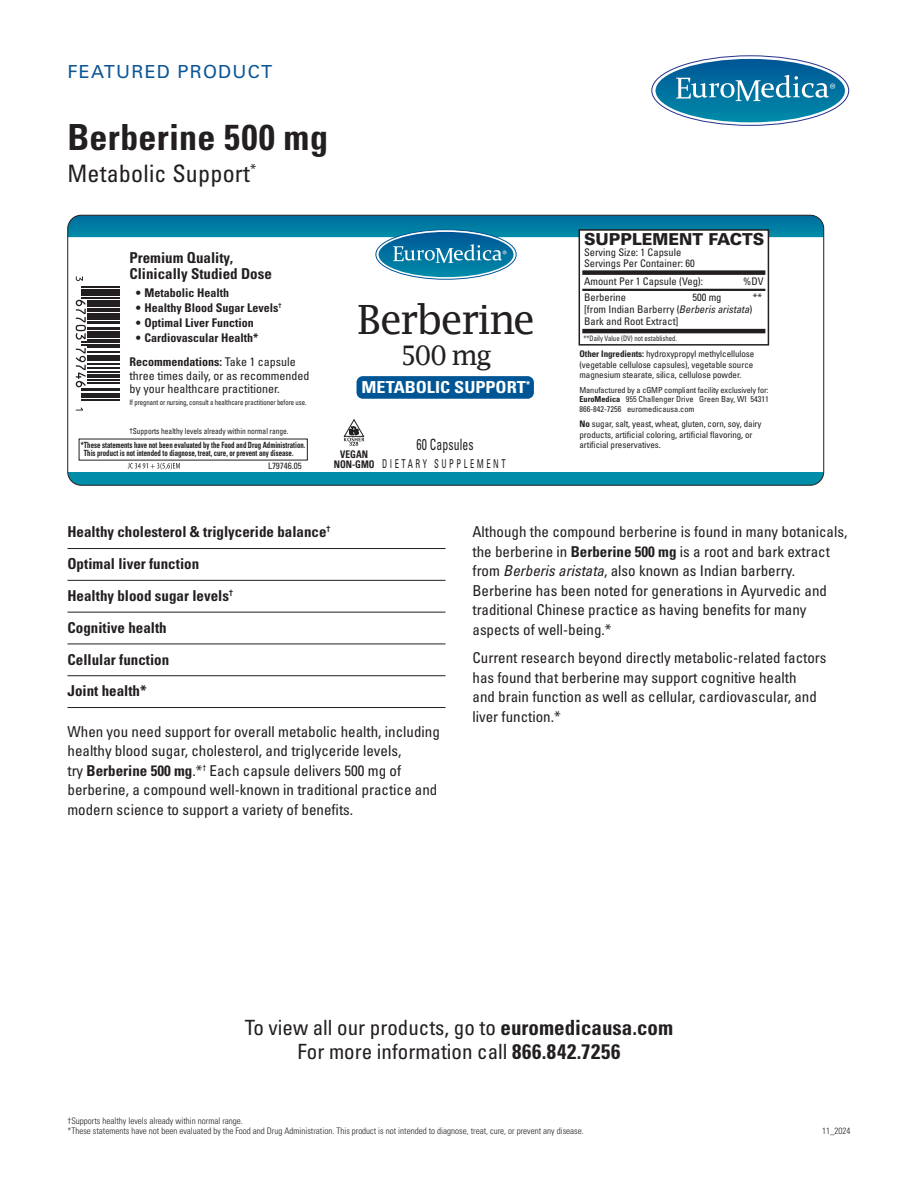
<style>
.page{position:relative;width:918px;height:1188px;background:#fff}
.page>*{position:absolute;margin:0;border:0;box-sizing:border-box;transform-origin:0 0}
.t1{font:40.35px "Lucida Fax";letter-spacing:-.05em;color:#231f20}
.t2{font:700 condensed 36px "Univers LT Pro";letter-spacing:.005em;color:#231f20}
.t3{font:27px "Lucida Fax";color:#231f20}
.SUBHEADER{font:condensed 24px "Univers LT Pro";letter-spacing:.01em;color:#231f20}
.Frontside_Bullets{font:condensed 21px/24px "Univers LT Pro";color:#231f20;text-align:center}
.t4{font:18px "Univers LT Pro 55 Roman";letter-spacing:.07em;color:#0b5696}
.t5{font:700 condensed 16.5px "Univers LT Pro";color:#fff;scale:1.1 1}
.t6{font:900 16.5px "Univers LT Pro 75";color:#231f20}
.t7{font:condensed 15.6px "Univers LT Pro";letter-spacing:.01em;color:#231f20;scale:.75 1}
.Frontside_Bullets-2{font:condensed 15px/19.5px "Univers LT Pro";color:#231f20}
.COPY_WITH_LINES_space__3__after{font:700 condensed 15px/16.5px "Univers LT Pro";color:#231f20}
.t8{font:condensed 12.15px "Univers LT Pro";letter-spacing:.3em;color:#231f20;scale:.7 1}
.t9{font:700 condensed 12px/24px "Univers LT Pro";color:#231f20}
.t10{font:condensed 12px/13.5px "Univers LT Pro";color:#231f20}
.t11{font:10.8px "Constantia";color:#fff}
.t12{font:condensed 10.5px/11.2px "Univers LT Pro";color:#231f20}
.t13{font:700 condensed 10.5px/10.5px "Univers LT Pro";color:#231f20;text-align:center;scale:.9 1}
.t14{font:condensed 9px/10.5px "Univers LT Pro";letter-spacing:-.005em;color:#231f20;text-align:justify}
.DISCLAIMERS{font:300 condensed 9px "Univers LT Pro";color:#231f20}
.t15{font:700 condensed 8.55px/8.6px "Univers LT Pro";color:#231f20;scale:.8 1}
.t16{font:condensed 8.25px/9.8px "Univers LT Pro";color:#231f20;text-align:justify}
.t17{font:condensed 8.25px "Univers LT Pro";color:#231f20;scale:.9 1}
.t18{font:condensed 7.5px "Univers LT Pro";letter-spacing:-.01em;color:#231f20;scale:.9 1}
.s1{font-weight:400}
.s2{font-style:italic}
.s3{font-weight:700}
</style>
<div class="page">
<svg style="left:652px;top:56px;width:197px;height:69px"></svg>
<svg style="left:656px;top:59px;width:189px;height:63px"></svg>
<div style="left:68px;top:472px;width:756px;height:13px;background:#008da8"></div>
<div style="left:579px;top:229px;width:190px;height:117px;border:2px solid #231f20"></div>
<hr style="left:582px;top:329px;width:183px;height:4px;background:#231f20">
<hr style="left:582px;top:289px;width:183px;height:2px;background:#231f20">
<svg style="left:69px;top:215px;width:755px;height:66px"></svg>
<hr style="left:81px;top:287px;width:39px;height:1px;background:#231f20">
<hr style="left:81px;top:289px;width:39px;height:1px;background:#231f20">
<hr style="left:81px;top:292px;width:39px;height:4px;background:#231f20">
<hr style="left:81px;top:298px;width:39px;height:1px;background:#231f20">
<hr style="left:87px;top:300px;width:33px;height:1px;background:#231f20">
<div style="left:87px;top:302px;width:33px;height:5px;background:#231f20"></div>
<hr style="left:87px;top:308px;width:33px;height:4px;background:#231f20">
<hr style="left:87px;top:313px;width:33px;height:2px;background:#231f20">
<hr style="left:87px;top:317px;width:33px;height:3px;background:#231f20">
<hr style="left:87px;top:321px;width:33px;height:3px;background:#231f20">
<hr style="left:87px;top:327px;width:33px;height:3px;background:#231f20">
<hr style="left:87px;top:331px;width:33px;height:1px;background:#231f20">
<svg style="left:76px;top:300px;width:10px;height:40px"></svg>
<div style="left:87px;top:333px;width:33px;height:5px;background:#231f20"></div>
<hr style="left:87px;top:339px;width:33px;height:2px;background:#231f20">
<hr style="left:81px;top:342px;width:39px;height:1px;background:#231f20">
<hr style="left:81px;top:344px;width:39px;height:1px;background:#231f20">
<hr style="left:87px;top:346px;width:33px;height:2px;background:#231f20">
<hr style="left:87px;top:351px;width:33px;height:1px;background:#231f20">
<hr style="left:87px;top:355px;width:33px;height:3px;background:#231f20">
<hr style="left:87px;top:360px;width:33px;height:1px;background:#231f20">
<hr style="left:87px;top:363px;width:33px;height:1px;background:#231f20">
<hr style="left:87px;top:368px;width:33px;height:1px;background:#231f20">
<hr style="left:87px;top:372px;width:33px;height:1px;background:#231f20">
<hr style="left:87px;top:374px;width:33px;height:3px;background:#231f20">
<svg style="left:76px;top:348px;width:10px;height:39px"></svg>
<hr style="left:87px;top:380px;width:33px;height:1px;background:#231f20">
<hr style="left:87px;top:382px;width:33px;height:1px;background:#231f20">
<hr style="left:81px;top:388px;width:39px;height:3px;background:#231f20">
<hr style="left:81px;top:393px;width:39px;height:2px;background:#231f20">
<hr style="left:81px;top:397px;width:39px;height:1px;background:#231f20">
<hr style="left:81px;top:399px;width:39px;height:1px;background:#231f20">
<svg style="left:76px;top:408px;width:7px;height:3px"></svg>
<div style="left:357px;top:376px;width:177px;height:23px;background:#005595;border-radius:6px"></div>
<svg style="left:128px;top:463px;width:52px;height:6px"></svg>
<svg style="left:344px;top:419px;width:21px;height:27px"></svg>
<hr style="left:68px;top:548px;width:378px;height:1px;background:#231f20">
<hr style="left:68px;top:580px;width:378px;height:1px;background:#231f20">
<hr style="left:68px;top:612px;width:378px;height:1px;background:#231f20">
<hr style="left:68px;top:644px;width:378px;height:1px;background:#231f20">
<hr style="left:68px;top:675px;width:378px;height:1px;background:#231f20">
<hr style="left:68px;top:707px;width:378px;height:1px;background:#231f20">
<p class="t4" style="left:68px;top:59px;width:206px">FEATURED PRODUCT</p>
<p class="t2" style="left:67px;top:115px;width:262px">Berberine 500 mg</p>
<p class="SUBHEADER" style="left:67px;top:158px;width:190px">Metabolic Support<sup>*</sup></p>
<p class="COPY_WITH_LINES_space__3__after" style="left:129px;top:249px;width:144px">Premium Quality,<br>Clinically Studied Dose</p>
<p class="t9" style="left:136px;top:281px;width:95px">• Metabolic Health</p>
<p class="t9" style="left:136px;top:296px;width:147px">• Healthy Blood Sugar Levels<sup>†</sup></p>
<p class="t9" style="left:136px;top:311px;width:119px">• Optimal Liver Function</p>
<p class="t9" style="left:129px;top:326px;width:168px;text-indent:6px">• Cardiovascular Health*<br>Recommendations: <span class="s1">Take 1 capsule</span></p>
<p class="t10" style="left:129px;top:368px;width:182px">three times daily, or as recommended by your healthcare practitioner.</p>
<p class="t18" style="left:129px;top:398px;width:198px">If pregnant or nursing, consult a healthcare practitioner before use.</p>
<p class="t17" style="left:129px;top:426px;width:178px">†Supports healthy levels already within normal range.</p>
<p class="t15" style="left:84px;top:440px;width:278px;text-indent:-3px">*These statements have not been evaluated by the Food and Drug Administration.<br>This product is not intended to diagnose, treat, cure, or prevent any disease.</p>
<p class="t14" style="left:268px;top:460px;width:35px">L79746.05</p>
<p class="t11" style="left:502px;top:247px;width:6px">®</p>
<p class="t1" style="left:357px;top:296px;width:180px">Berberine</p>
<p class="t3" style="left:400px;top:340px;width:93px">500 mg</p>
<p class="t5" style="left:361px;top:377px;width:155px">METABOLIC SUPPORT<sup>*</sup></p>
<p class="t13" style="left:334px;top:448px;width:47px">VEGAN<br>NON-GMO</p>
<p class="t7" style="left:417px;top:435px;width:78px">60 Capsules</p>
<p class="t8" style="left:382px;top:456px;width:178px">DIETARY SUPPLEMENT</p>
<p class="t6" style="left:584px;top:228px;width:182px">SUPPLEMENT FACTS</p>
<p class="t12" style="left:584px;top:246px;width:112px">Serving Size: 1 Capsule<br>Servings Per Container: 60</p>
<p class="t12" style="left:584px;top:275px;width:121px">Amount Per 1 Capsule (Veg):</p>
<p class="t12" style="left:743px;top:275px;width:22px">%DV</p>
<p class="t12" style="left:584px;top:292px;width:43px">Berberine</p>
<p class="t12" style="left:692px;top:292px;width:31px">500 mg</p>
<p class="t12" style="left:753px;top:292px;width:11px">**</p>
<p class="t12" style="left:584px;top:303px;width:170px;line-height:12px">[from Indian Barberry (<span class="s2">Berberis aristata</span>)<br>Bark and Root Extract]</p>
<p class="t18" style="left:584px;top:334px;width:105px">**Daily Value (DV) not established.</p>
<p class="t14" style="left:580px;top:349px;width:176px"><span class="s3">Other Ingredients:</span> hydroxypropyl methylcellulose (vegetable cellulose capsules), vegetable source magnesium stearate, silica, cellulose powder.</p>
<p class="t16" style="left:580px;top:385px;width:191px">Manufactured by a cGMP compliant facility exclusively for:<br><span class="s3">EuroMedica</span> 955 Challenger Drive Green Bay, WI 54311<br>866-842-7256 euromedicausa.com</p>
<p class="t14" style="left:580px;top:418px;width:184px;text-align:left"><span class="s3">No</span> sugar, salt, yeast, wheat, gluten, corn, soy, dairy products, artificial coloring, artificial flavoring, or artificial preservatives.</p>
<p class="COPY_WITH_LINES_space__3__after" style="left:68px;top:524px;width:265px">Healthy cholesterol &amp; triglyceride balance<sup>†</sup></p>
<p class="COPY_WITH_LINES_space__3__after" style="left:68px;top:555px;width:133px">Optimal liver function</p>
<p class="COPY_WITH_LINES_space__3__after" style="left:68px;top:587px;width:167px">Healthy blood sugar levels<sup>†</sup></p>
<p class="COPY_WITH_LINES_space__3__after" style="left:68px;top:619px;width:101px">Cognitive health</p>
<p class="COPY_WITH_LINES_space__3__after" style="left:68px;top:651px;width:103px">Cellular function</p>
<p class="COPY_WITH_LINES_space__3__after" style="left:68px;top:683px;width:81px">Joint health*</p>
<p class="Frontside_Bullets-2" style="left:68px;top:721px;width:374px">When you need support for overall metabolic health, including healthy blood sugar, cholesterol, and triglyceride levels,<br>try <span class="s3">Berberine 500 mg</span>.*<sup>†</sup> Each capsule delivers 500 mg of berberine, a compound well-known in traditional practice and modern science to support a variety of benefits.</p>
<p class="Frontside_Bullets-2" style="left:472px;top:522px;width:376px">Although the compound berberine is found in many botanicals, the berberine in <span class="s3">Berberine 500 mg</span> is a root and bark extract from <span class="s2">Berberis aristata</span>, also known as Indian barberry.<br>Berberine has been noted for generations in Ayurvedic and traditional Chinese practice as having benefits for many aspects of well-being.*</p>
<p class="Frontside_Bullets-2" style="left:472px;top:648px;width:356px">Current research beyond directly metabolic-related factors has found that berberine may support cognitive health<br>and brain function as well as cellular, cardiovascular, and liver function.*</p>
<p class="Frontside_Bullets" style="left:245px;top:1015px;width:430px">To view all our products, go to <span class="s3">euromedicausa.com<br></span>For more information call <span class="s3">866.842.7256</span></p>
<p class="DISCLAIMERS" style="left:68px;top:1114px;width:177px">†Supports healthy levels already within normal range.</p>
<p class="DISCLAIMERS" style="left:68px;top:1125px;width:518px">*These statements have not been evaluated by the Food and Drug Administration. This product is not intended to diagnose, treat, cure, or prevent any disease.</p>
<p class="DISCLAIMERS" style="left:822px;top:1125px;width:30px">11_2024</p>
</div>
